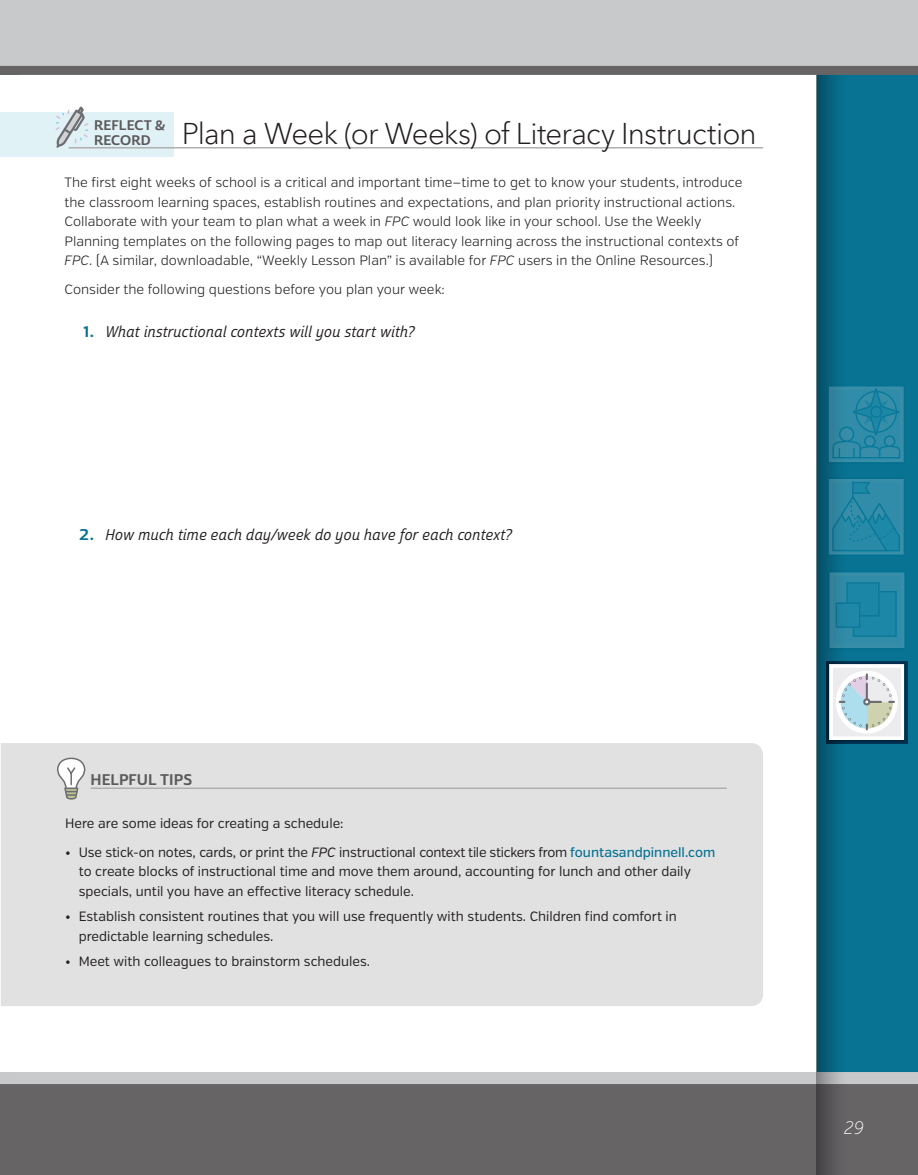
<style>
.page{position:relative;width:918px;height:1175px;background:#fff}
.page>*{position:absolute;margin:0;border:0;box-sizing:border-box;transform-origin:0 0}
.Context_HEADING_intr{font:300 30px "Avenir Next LT Pro";letter-spacing:-.03em;color:#231f20}
.t1{font:italic 200 18px "Verb Cond";color:#fff}
.t2{font:15px "Cabrito Sans Con Med It";letter-spacing:.015em;color:#231f20}
._01_subead_10_pt_Cab{font:15px "Cabrito Sans Nor Bol";color:#5c5a5b}
.Verb_Light_9_13_TEXT{font:300 13.5px/19.5px "Verb";color:#231f20}
.Verb_Light_9_13_TEXT-2{font:13.5px/19.5px "Verb";color:#231f20}
._01_subead_9_pt_Cab{font:13.5px "Cabrito Sans Nor Bol";letter-spacing:.005em;color:#5c5a5b}
.s1{font-family:"Corporative Soft";font-weight:700}
.s2{font-style:italic}
.s3{font-family:"Cabrito Sans";font-weight:700;font-stretch:expanded;color:#087393}
.s4{font-weight:500;color:#087393}
</style>
<div class="page">
<div style="left:0;top:112px;width:174px;height:44px;background:#e1f2f7"></div>
<svg style="left:55px;top:107px;width:34px;height:41px"></svg>
<hr style="left:69px;top:147px;width:694px;height:1px;background:#afafb0">
<div style="left:1px;top:743px;width:762px;height:263px;background:#e1e1e2"></div>
<div style="left:890px;top:75px;width:28px;height:997px;background:#087393"></div>
<div style="left:0;top:1084px;width:918px;height:90px;background:#666465"></div>
<div style="left:0;top:1072px;width:918px;height:12px;background:#c8c9ca"></div>
<svg style="left:817px;top:75px;width:73px;height:1099px"></svg>
<div style="left:0;top:0;width:918px;height:68px;background:#c8c9ca"></div>
<div style="left:0;top:66px;width:918px;height:9px;background:#666465"></div>
<img style="left:826px;top:661px;width:82px;height:82px">
<svg style="left:830px;top:664px;width:74px;height:76px"></svg>
<img style="left:826px;top:569px;width:82px;height:82px">
<svg style="left:830px;top:572px;width:74px;height:76px"></svg>
<div style="left:854px;top:591px;width:42px;height:45px;background:#1c87a7"></div>
<div style="left:847px;top:583px;width:32px;height:33px;background:#1b86a6"></div>
<div style="left:836px;top:603px;width:24px;height:24px;background:#1f87a7"></div>
<img style="left:826px;top:476px;width:81px;height:82px">
<svg style="left:829px;top:479px;width:75px;height:75px"></svg>
<img style="left:826px;top:383px;width:81px;height:82px">
<svg style="left:829px;top:383px;width:75px;height:79px"></svg>
<svg style="left:885px;top:436px;width:10px;height:10px"></svg>
<div style="left:884px;top:435px;width:11px;height:12px;border:1px solid #6c6d70;border-radius:50%"></div>
<svg style="left:56px;top:756px;width:30px;height:45px"></svg>
<hr style="left:91px;top:787px;width:636px;height:2px;background:#afafb0">
<p class="_01_subead_9_pt_Cab" style="left:94px;top:116px;width:73px">REFLECT <span class="s1">&amp;</span></p>
<p class="_01_subead_9_pt_Cab" style="left:94px;top:131px;width:58px">RECORD</p>
<p class="Context_HEADING_intr" style="left:182px;top:116px;width:576px">Plan a Week (or Weeks) of Literacy Instruction</p>
<p class="Verb_Light_9_13_TEXT" style="left:64px;top:173px;width:679px">The first eight weeks of school is a critical and important time—time to get to know your students, introduce the classroom learning spaces, establish routines and expectations, and plan priority instructional actions.<br>Collaborate with your team to plan what a week in <span class="s2">FPC</span> would look like in your school. Use the Weekly Planning templates on the following pages to map out literacy learning across the instructional contexts of <span class="s2">FPC</span>. (A similar, downloadable, “Weekly Lesson Plan” is available for <span class="s2">FPC</span> users in the Online Resources.)</p>
<p class="Verb_Light_9_13_TEXT" style="left:64px;top:279px;width:382px">Consider the following questions before you plan your week:</p>
<p class="t2" style="left:84px;top:323px;width:332px"><span class="s3">1.</span> What instructional contexts will you start with?</p>
<p class="t2" style="left:79px;top:526px;width:434px"><span class="s3">2.</span> How much time each day/week do you have for each context?</p>
<p class="_01_subead_10_pt_Cab" style="left:91px;top:770px;width:103px">HELPFUL TIPS</p>
<p class="Verb_Light_9_13_TEXT-2" style="left:65px;top:814px;width:280px">Here are some ideas for creating a schedule:</p>
<p class="Verb_Light_9_13_TEXT-2" style="left:79px;top:842px;width:638px;text-indent:-14px">• Use stick-on notes, cards, or print the <span class="s2">FPC</span> instructional context tile stickers from <span class="s4">fountasandpinnell.com </span>to create blocks of instructional time and move them around, accounting for lunch and other daily specials, until you have an effective literacy schedule.</p>
<p class="Verb_Light_9_13_TEXT-2" style="left:79px;top:907px;width:600px;text-indent:-14px">• Establish consistent routines that you will use frequently with students. Children find comfort in predictable learning schedules.</p>
<p class="Verb_Light_9_13_TEXT-2" style="left:65px;top:952px;width:306px">• Meet with colleagues to brainstorm schedules.</p>
<h2 class="t1" style="left:844px;top:1117px;width:21px">29</h2>
</div>
